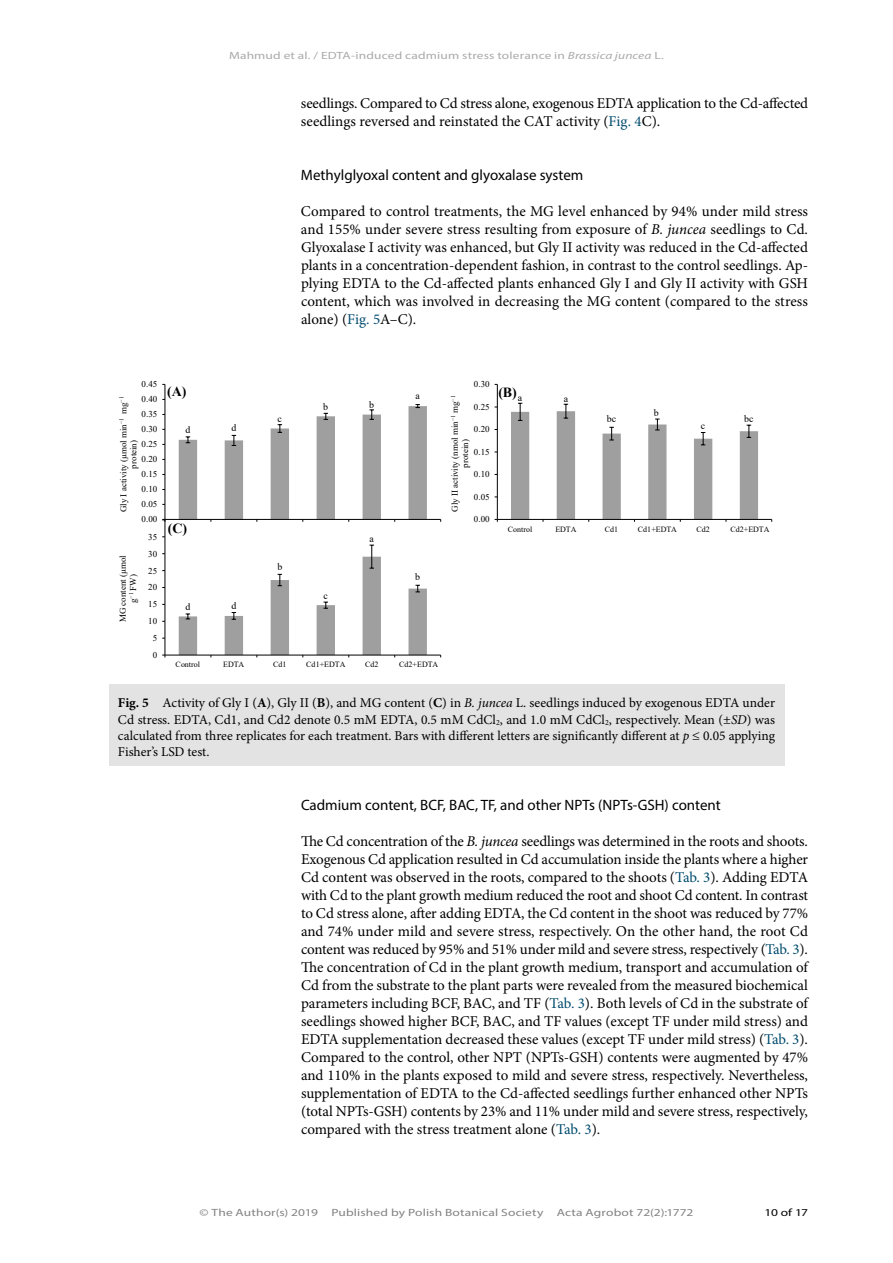
<style>
.page{position:relative;width:893px;height:1263px;background:#fff}
.page>*{position:absolute;margin:0;border:0;box-sizing:border-box;transform-origin:0 0}
.Body_text{font:15px/18px "Minion Pro";letter-spacing:-.005em;color:#000;text-align:justify}
.Subheader{font:15px "Myriad Pro";color:#000}
.t1{font:700 13.95px "Times New Roman";color:#000}
.t2{font:13.5px/16.2px "Minion Pro";letter-spacing:-.005em;color:#000;text-align:justify}
.t3{font:10.5px "Myriad Pro Regular 3";letter-spacing:.01em;color:#828282;scale:1.28 1}
.t4{font:10.5px "Myriad Pro Regular 3";letter-spacing:.01em;color:#aaa;scale:1.28 1}
.t5{font:10.5px "Myriad Pro";color:#000;scale:1.28 1}
.t6{font:9.9px "Times New Roman PSMT2";color:#000}
.t7{font:9px/10.2px "Times New Roman PSMT2";color:#000;text-align:center}
.t8{font:7.95px "Times New Roman PSMT2";color:#000}
.s1{font-family:"Myriad Pro";font-style:italic}
.s2{color:#004b6f}
.s3{font-style:italic}
.s4{font-weight:700}
</style>
<div class="page">
<hr style="left:165px;top:520px;width:1px;height:135px;background:#000">
<hr style="left:165px;top:655px;width:276px;height:1px;background:#000">
<svg style="left:179px;top:545px;width:248px;height:112px"></svg>
<hr style="left:165px;top:384px;width:1px;height:135px;background:#000">
<hr style="left:165px;top:519px;width:276px;height:1px;background:#000">
<svg style="left:179px;top:404px;width:248px;height:118px"></svg>
<hr style="left:497px;top:384px;width:1px;height:135px;background:#000">
<hr style="left:497px;top:519px;width:275px;height:1px;background:#000">
<svg style="left:511px;top:403px;width:247px;height:119px"></svg>
<div style="left:109px;top:684px;width:675px;height:81px;background:#e2e3e2"></div>
<p class="t4" style="left:229px;top:49px;width:341px">Mahmud et al. / EDTA-induced cadmium stress tolerance in <span class="s1">Brassica juncea</span> L.</p>
<p class="Body_text" style="left:301px;top:94px;width:509px">seedlings. Compared to Cd stress alone, exogenous EDTA application to the Cd-affected seedlings reversed and reinstated the CAT activity (<span class="s2">Fig. 4</span>C).</p>
<p class="Subheader" style="left:301px;top:166px;width:284px">Methylglyoxal content and glyoxalase system</p>
<p class="Body_text" style="left:301px;top:202px;width:509px">Compared to control treatments, the MG level enhanced by 94% under mild stress and 155% under severe stress resulting from exposure of <span class="s3">B. juncea</span> seedlings to Cd.<br>Glyoxalase I activity was enhanced, but Gly II activity was reduced in the Cd-affected plants in a concentration-dependent fashion, in contrast to the control seedlings. Ap&shy;plying EDTA to the Cd-affected plants enhanced Gly I and Gly II activity with GSH content, which was involved in decreasing the MG content (compared to the stress alone) (<span class="s2">Fig. 5</span>A–C).</p>
<p class="t7" style="left:142px;top:379px;width:17px">0.45</p>
<p class="t7" style="left:142px;top:394px;width:17px">0.40</p>
<p class="t7" style="left:118px;top:512px;width:117px;rotate:-90deg">Gly I activity (µmol min<sup>−1</sup> mg<sup>−1 </sup>protein)</p>
<p class="t7" style="left:142px;top:409px;width:17px">0.35</p>
<p class="t7" style="left:142px;top:424px;width:17px">0.30</p>
<p class="t7" style="left:142px;top:439px;width:17px">0.25</p>
<p class="t7" style="left:142px;top:454px;width:17px">0.20</p>
<p class="t7" style="left:142px;top:469px;width:17px">0.15</p>
<p class="t7" style="left:142px;top:484px;width:17px">0.10</p>
<p class="t7" style="left:142px;top:499px;width:17px">0.05</p>
<p class="t7" style="left:142px;top:514px;width:17px">0.00</p>
<p class="t7" style="left:148px;top:514px;width:6px">4</p>
<p class="t7" style="left:117px;top:622px;width:69px;rotate:-90deg">MG content (µmol g<sup>−1</sup> FW)</p>
<p class="t7" style="left:148px;top:531px;width:11px">35</p>
<p class="t7" style="left:148px;top:548px;width:11px">30</p>
<p class="t7" style="left:148px;top:565px;width:11px">25</p>
<p class="t7" style="left:148px;top:582px;width:11px">20</p>
<p class="t7" style="left:148px;top:599px;width:11px">15</p>
<p class="t7" style="left:148px;top:616px;width:11px">10</p>
<p class="t7" style="left:153px;top:633px;width:6px">5</p>
<p class="t7" style="left:153px;top:650px;width:6px">0</p>
<p class="t1" style="left:167px;top:381px;width:21px">(A)</p>
<p class="t6" style="left:185px;top:423px;width:6px">d</p>
<p class="t6" style="left:231px;top:421px;width:6px">d</p>
<p class="t1" style="left:168px;top:518px;width:21px">(C)</p>
<p class="t6" style="left:185px;top:599px;width:6px">d</p>
<p class="t6" style="left:231px;top:599px;width:6px">d</p>
<p class="t6" style="left:278px;top:412px;width:6px">c</p>
<p class="t6" style="left:277px;top:560px;width:6px">b</p>
<p class="t6" style="left:323px;top:399px;width:6px">b</p>
<p class="t6" style="left:369px;top:398px;width:6px">b</p>
<p class="t6" style="left:415px;top:389px;width:6px">a</p>
<p class="t6" style="left:324px;top:588px;width:6px">c</p>
<p class="t6" style="left:369px;top:532px;width:6px">a</p>
<p class="t6" style="left:415px;top:570px;width:6px">b</p>
<p class="t8" style="left:176px;top:659px;width:26px">Control</p>
<p class="t8" style="left:223px;top:659px;width:23px">EDTA</p>
<p class="t8" style="left:273px;top:659px;width:15px">Cd1</p>
<p class="t8" style="left:306px;top:659px;width:41px">Cd1+EDTA</p>
<p class="t8" style="left:365px;top:659px;width:15px">Cd2</p>
<p class="t8" style="left:399px;top:659px;width:41px">Cd2+EDTA</p>
<p class="t7" style="left:474px;top:379px;width:17px">0.30</p>
<p class="t7" style="left:449px;top:512px;width:118px;rotate:-90deg">Gly II activity (nmol min<sup>−1</sup> mg<sup>−1 </sup>protein)</p>
<p class="t7" style="left:474px;top:401px;width:17px">0.25</p>
<p class="t7" style="left:474px;top:424px;width:17px">0.20</p>
<p class="t7" style="left:474px;top:446px;width:17px">0.15</p>
<p class="t7" style="left:474px;top:469px;width:17px">0.10</p>
<p class="t7" style="left:474px;top:491px;width:17px">0.05</p>
<p class="t7" style="left:474px;top:514px;width:17px">0.00</p>
<p class="t1" style="left:498px;top:382px;width:20px">(B)</p>
<p class="t6" style="left:518px;top:391px;width:6px">a</p>
<p class="t6" style="left:564px;top:391px;width:6px">a</p>
<p class="t6" style="left:607px;top:412px;width:11px">bc</p>
<p class="t6" style="left:654px;top:406px;width:6px">b</p>
<p class="t6" style="left:701px;top:419px;width:6px">c</p>
<p class="t6" style="left:744px;top:411px;width:11px">bc</p>
<p class="t8" style="left:508px;top:523px;width:26px">Control</p>
<p class="t8" style="left:555px;top:523px;width:23px">EDTA</p>
<p class="t8" style="left:605px;top:523px;width:15px">Cd1</p>
<p class="t8" style="left:638px;top:523px;width:41px">Cd1+EDTA</p>
<p class="t8" style="left:696px;top:523px;width:15px">Cd2</p>
<p class="t8" style="left:730px;top:523px;width:41px">Cd2+EDTA</p>
<p class="t2" style="left:118px;top:695px;width:659px"><span class="s4">Fig. 5</span> Activity of Gly I (<span class="s4">A</span>), Gly II (<span class="s4">B</span>), and MG content (<span class="s4">C</span>) in <span class="s3">B. juncea</span> L. seedlings induced by exogenous EDTA under Cd stress. EDTA, Cd1, and Cd2 denote 0.5 mM EDTA, 0.5 mM CdCl<sub>2</sub>, and 1.0 mM CdCl<sub>2</sub>, respectively. Mean (±<span class="s3">SD</span>) was calculated from three replicates for each treatment. Bars with different letters are significantly different at <span class="s3">p</span> ≤ 0.05 applying Fisher’s LSD test.</p>
<p class="Subheader" style="left:301px;top:796px;width:421px">Cadmium content, BCF, BAC, TF, and other NPTs (NPTs-GSH) content</p>
<p class="Body_text" style="left:301px;top:832px;width:509px">The Cd concentration of the <span class="s3">B. juncea</span> seedlings was determined in the roots and shoots.<br>Exogenous Cd application resulted in Cd accumulation inside the plants where a higher Cd content was observed in the roots, compared to the shoots (<span class="s2">Tab. 3</span>). Adding EDTA with Cd to the plant growth medium reduced the root and shoot Cd content. In contrast to Cd stress alone, after adding EDTA, the Cd content in the shoot was reduced by 77% and 74% under mild and severe stress, respectively. On the other hand, the root Cd content was reduced by 95% and 51% under mild and severe stress, respectively (<span class="s2">Tab. 3</span>).<br>The concentration of Cd in the plant growth medium, transport and accumulation of Cd from the substrate to the plant parts were revealed from the measured biochemical parameters including BCF, BAC, and TF (<span class="s2">Tab. 3</span>). Both levels of Cd in the substrate of seedlings showed higher BCF, BAC, and TF values (except TF under mild stress) and EDTA supplementation decreased these values (except TF under mild stress) (<span class="s2">Tab. 3</span>).<br>Compared to the control, other NPT (NPTs-GSH) contents were augmented by 47% and 110% in the plants exposed to mild and severe stress, respectively. Nevertheless, supplementation of EDTA to the Cd-affected seedlings further enhanced other NPTs (total NPTs-GSH) contents by 23% and 11% under mild and severe stress, respectively, compared with the stress treatment alone (<span class="s2">Tab. 3</span>).</p>
<p class="t3" style="left:199px;top:1205px;width:94px">© The Author(s) 2019</p>
<p class="t3" style="left:331px;top:1205px;width:167px">Published by Polish Botanical Society</p>
<p class="t3" style="left:557px;top:1205px;width:108px">Acta Agrobot 72(2):1772</p>
<p class="t5" style="left:764px;top:1205px;width:35px">10 of 17</p>
</div>
